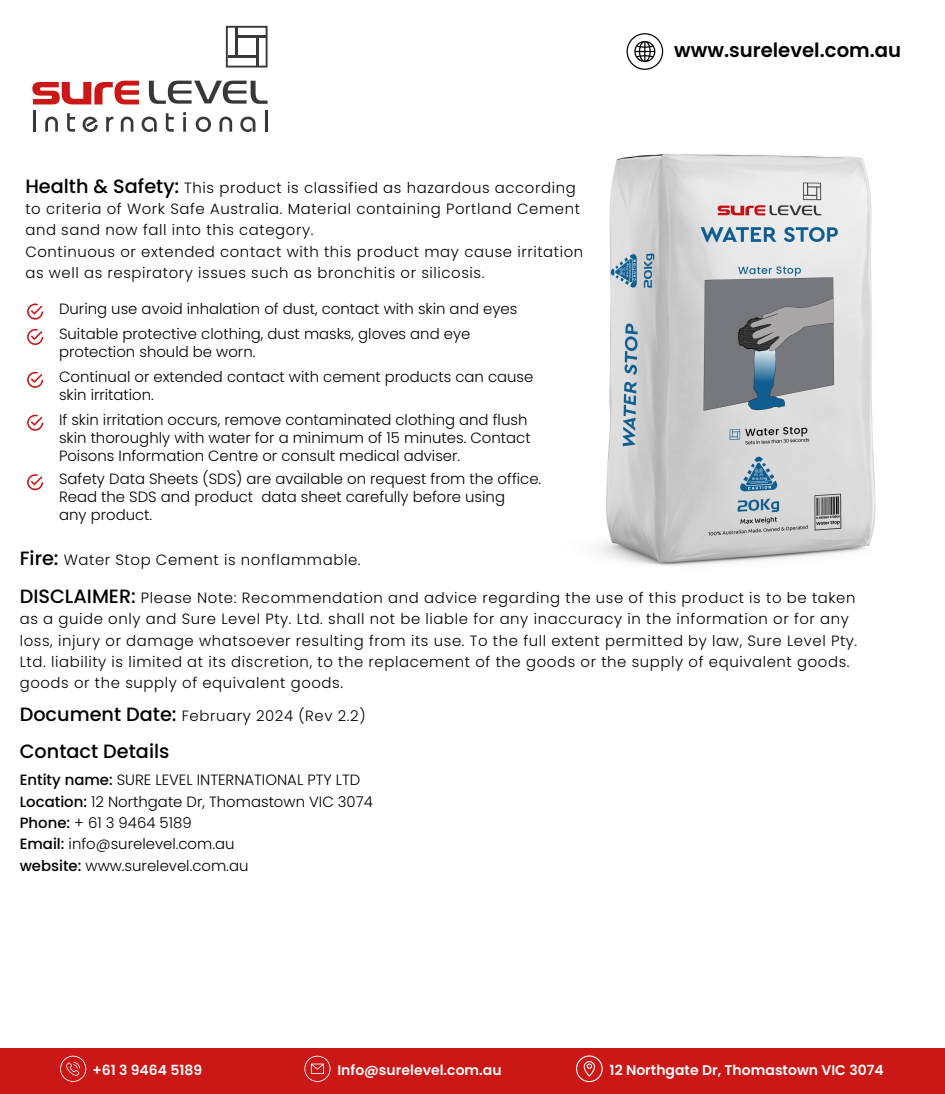
<style>
.page{position:relative;width:945px;height:1094px;background:#fff}
.page>*{position:absolute;margin:0;border:0;box-sizing:border-box;transform-origin:0 0}
.t1{font:600 19.6px "Poppins";color:#000}
.t2{font:500 19.25px "Poppins";color:#000}
.t3{font:300 14.88px/21.3px "Poppins";letter-spacing:.04em;color:#000}
.t4{font:300 14.88px/21.3px "Poppins";color:#000}
.t5{font:600 14px "Poppins";color:#f9f9f9}
.s1{font-weight:500;font-size:19.25px}
.s2{font-weight:500}
</style>
<div class="page">
<img style="left:598px;top:153px;width:278px;height:413px">
<svg style="left:32px;top:81px;width:107px;height:23px"></svg>
<svg style="left:149px;top:81px;width:119px;height:23px"></svg>
<hr style="left:33px;top:110px;width:3px;height:22px;background:#383838">
<svg style="left:45px;top:117px;width:13px;height:15px"></svg>
<svg style="left:67px;top:113px;width:8px;height:19px"></svg>
<svg style="left:83px;top:117px;width:15px;height:15px"></svg>
<svg style="left:106px;top:117px;width:7px;height:15px"></svg>
<svg style="left:121px;top:117px;width:12px;height:15px"></svg>
<svg style="left:142px;top:117px;width:15px;height:15px"></svg>
<svg style="left:166px;top:113px;width:8px;height:19px"></svg>
<svg style="left:183px;top:112px;width:3px;height:20px"></svg>
<svg style="left:196px;top:117px;width:15px;height:15px"></svg>
<svg style="left:219px;top:117px;width:13px;height:15px"></svg>
<svg style="left:240px;top:117px;width:15px;height:15px"></svg>
<hr style="left:265px;top:110px;width:2px;height:22px;background:#383838">
<svg style="left:226px;top:26px;width:42px;height:42px"></svg>
<hr style="left:235px;top:27px;width:2px;height:29px;background:#383838">
<hr style="left:236px;top:35px;width:30px;height:2px;background:#383838">
<hr style="left:256px;top:36px;width:3px;height:31px;background:#383838">
<hr style="left:228px;top:55px;width:30px;height:2px;background:#383838">
<svg style="left:627px;top:33px;width:36px;height:37px"></svg>
<svg style="left:27px;top:303px;width:16px;height:17px"></svg>
<svg style="left:27px;top:329px;width:16px;height:16px"></svg>
<svg style="left:27px;top:372px;width:16px;height:16px"></svg>
<svg style="left:27px;top:415px;width:16px;height:16px"></svg>
<svg style="left:27px;top:474px;width:16px;height:16px"></svg>
<div style="left:0;top:1048px;width:945px;height:46px;background:#cb1716"></div>
<svg style="left:304px;top:1055px;width:27px;height:27px"></svg>
<svg style="left:60px;top:1055px;width:26px;height:27px"></svg>
<svg style="left:576px;top:1055px;width:27px;height:27px"></svg>
<p class="t3" style="left:25px;top:177px;width:559px"><span class="s1">Health &amp; Safety:</span> This product is classified as hazardous according to criteria of Work Safe Australia. Material containing Portland Cement and sand now fall into this category.<br>Continuous or extended contact with this product may cause irritation as well as respiratory issues such as bronchitis or silicosis.</p>
<p class="t4" style="left:59px;top:296px;width:460px;line-height:25.4px">During use avoid inhalation of dust, contact with skin and eyes<br>Suitable protective clothing, dust masks, gloves and eye</p>
<p class="t4" style="left:59px;top:339px;width:476px;line-height:25px">protection should be worn.<br>Continual or extended contact with cement products can cause</p>
<p class="t4" style="left:59px;top:382px;width:470px;line-height:25px">skin irritation.<br>If skin irritation occurs, remove contaminated clothing and flush</p>
<p class="t4" style="left:59px;top:429px;width:473px;line-height:17.8px">skin thoroughly with water for a minimum of 15 minutes. Contact<br>Poisons Information Centre or consult medical adviser.</p>
<p class="t4" style="left:59px;top:470px;width:484px;line-height:17.8px">Safety Data Sheets (SDS) are available on request from the office.<br>Read the SDS and product data sheet carefully before using<br>any product.</p>
<p class="t3" style="left:20px;top:549px;width:342px"><span class="s1">Fire:</span> Water Stop Cement is nonflammable.</p>
<h1 class="t1" style="left:674px;top:39px;width:228px">www.surelevel.com.au</h1>
<p class="t3" style="left:20px;top:587px;width:839px"><span class="s1">DISCLAIMER:</span> Please Note: Recommendation and advice regarding the use of this product is to be taken as a guide only and Sure Level Pty. Ltd. shall not be liable for any inaccuracy in the information or for any loss, injury or damage whatsoever resulting from its use. To the full extent permitted by law, Sure Level Pty.<br>Ltd. liability is limited at its discretion, to the replacement of the goods or the supply of equivalent goods. goods or the supply of equivalent goods.</p>
<p class="t3" style="left:20px;top:705px;width:347px"><span class="s1">Document Date:</span> February 2024 (Rev 2.2)</p>
<p class="t2" style="left:20px;top:740px;width:151px">Contact Details</p>
<p class="t4" style="left:20px;top:769px;width:355px"><span class="s2">Entity name:</span> SURE LEVEL INTERNATIONAL PTY LTD <span class="s2">Location:</span> 12 Northgate Dr, Thomastown VIC 3074<br><span class="s2">Phone:</span> + 61 3 9464 5189<br><span class="s2">Email:</span> info@surelevel.com.au<br><span class="s2">website:</span> www.surelevel.com.au</p>
<p class="t5" style="left:92px;top:1062px;width:111px">+61 3 9464 5189</p>
<p class="t5" style="left:337px;top:1062px;width:166px">Info@surelevel.com.au</p>
<p class="t5" style="left:610px;top:1062px;width:276px">12 Northgate Dr, Thomastown VIC 3074</p>
</div>
